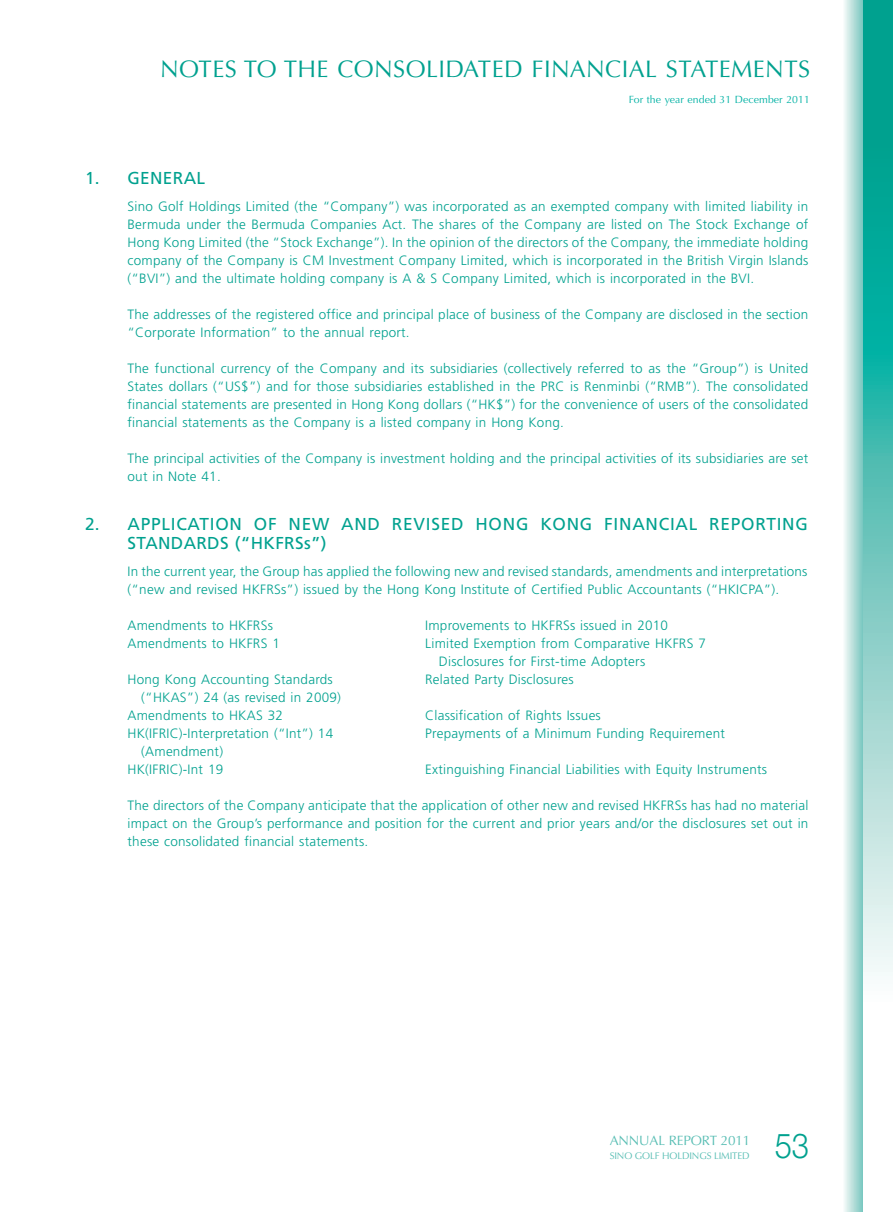
<style>
.page{position:relative;width:893px;height:1212px;background:#fff}
.page>*{position:absolute;margin:0;border:0;box-sizing:border-box;transform-origin:0 0}
.t1{font:300 34.5px "Helvetica Neue LT Std";color:#00a18f;scale:.9 1}
.t2{font:24px "Optima LT Std";letter-spacing:.015em;color:#00a18f}
.t3{font:17.25px/18.8px "Frutiger LT Std";letter-spacing:.045em;color:#00a18f}
.t4{font:17.25px "Frutiger LT Std";letter-spacing:.015em;color:#00a18f}
.t5{font:300 13.5px/18px "Frutiger LT Std";letter-spacing:.015em;color:#00a18f}
.t6{font:13.5px "Optima LT Std";letter-spacing:-.01em;color:#59beb4}
.t7{font:10.5px "Optima LT Std";letter-spacing:.005em;color:#03b2a5}
.t8{font:9.6px "Optima LT Std";letter-spacing:-.01em;color:#59beb4}
</style>
<div class="page">
<svg style="left:844px;top:0;width:19px;height:1212px"></svg>
<svg style="left:863px;top:0;width:30px;height:976px"></svg>
<p class="t2" style="left:160px;top:55px;width:652px">NOTES TO THE CONSOLIDATED FINANCIAL STATEMENTS</p>
<p class="t7" style="left:629px;top:93px;width:182px">For the year ended 31 December 2011</p>
<p class="t4" style="left:85px;top:168px;width:121px">1. GENERAL</p>
<p class="t5" style="left:128px;top:197px;width:682px;text-align:justify">Sino Golf Holdings Limited (the “Company”) was incorporated as an exempted company with limited liability in Bermuda under the Bermuda Companies Act. The shares of the Company are listed on The Stock Exchange of Hong Kong Limited (the “Stock Exchange”). In the opinion of the directors of the Company, the immediate holding company of the Company is CM Investment Company Limited, which is incorporated in the British Virgin Islands (“BVI”) and the ultimate holding company is A &amp; S Company Limited, which is incorporated in the BVI.</p>
<p class="t5" style="left:128px;top:305px;width:682px">The addresses of the registered office and principal place of business of the Company are disclosed in the section “Corporate Information” to the annual report.</p>
<p class="t5" style="left:128px;top:359px;width:682px;text-align:justify">The functional currency of the Company and its subsidiaries (collectively referred to as the “Group”) is United States dollars (“US$”) and for those subsidiaries established in the PRC is Renminbi (“RMB”). The consolidated financial statements are presented in Hong Kong dollars (“HK$”) for the convenience of users of the consolidated financial statements as the Company is a listed company in Hong Kong.</p>
<p class="t5" style="left:128px;top:449px;width:682px">The principal activities of the Company is investment holding and the principal activities of its subsidiaries are set out in Note 41.</p>
<p class="t3" style="left:128px;top:515px;width:682px;text-indent:-43px">2. APPLICATION OF NEW AND REVISED HONG KONG FINANCIAL REPORTING<br>STANDARDS (“HKFRSs”)</p>
<p class="t5" style="left:128px;top:562px;width:681px">In the current year, the Group has applied the following new and revised standards, amendments and interpretations (“new and revised HKFRSs”) issued by the Hong Kong Institute of Certified Public Accountants (“HKICPA”).</p>
<p class="t5" style="left:128px;top:616px;width:147px">Amendments to HKFRSs</p>
<p class="t5" style="left:425px;top:616px;width:244px">Improvements to HKFRSs issued in 2010</p>
<p class="t5" style="left:128px;top:634px;width:154px">Amendments to HKFRS 1</p>
<p class="t5" style="left:439px;top:634px;width:268px;text-indent:-14px">Limited Exemption from Comparative HKFRS 7<br>Disclosures for First-time Adopters</p>
<p class="t5" style="left:128px;top:670px;width:207px">Hong Kong Accounting Standards</p>
<p class="t5" style="left:425px;top:670px;width:150px">Related Party Disclosures</p>
<p class="t5" style="left:128px;top:688px;width:215px;text-indent:14px">(“HKAS”) 24 (as revised in 2009)<br>Amendments to HKAS 32</p>
<p class="t5" style="left:425px;top:706px;width:177px">Classification of Rights Issues</p>
<p class="t5" style="left:128px;top:724px;width:207px">HK(IFRIC)-Interpretation (“Int”) 14</p>
<p class="t5" style="left:425px;top:724px;width:301px">Prepayments of a Minimum Funding Requirement</p>
<p class="t5" style="left:128px;top:742px;width:97px;text-align:right">(Amendment)<br>HK(IFRIC)-Int 19</p>
<p class="t5" style="left:425px;top:760px;width:343px">Extinguishing Financial Liabilities with Equity Instruments</p>
<p class="t5" style="left:128px;top:796px;width:682px;text-align:justify">The directors of the Company anticipate that the application of other new and revised HKFRSs has had no material impact on the Group’s performance and position for the current and prior years and/or the disclosures set out in these consolidated financial statements.</p>
<p class="t6" style="left:610px;top:1132px;width:142px">ANNUAL REPORT 2011</p>
<p class="t8" style="left:610px;top:1150px;width:142px">SINO GOLF HOLDINGS LIMITED</p>
<p class="t1" style="left:775px;top:1125px;width:40px">53</p>
</div>
